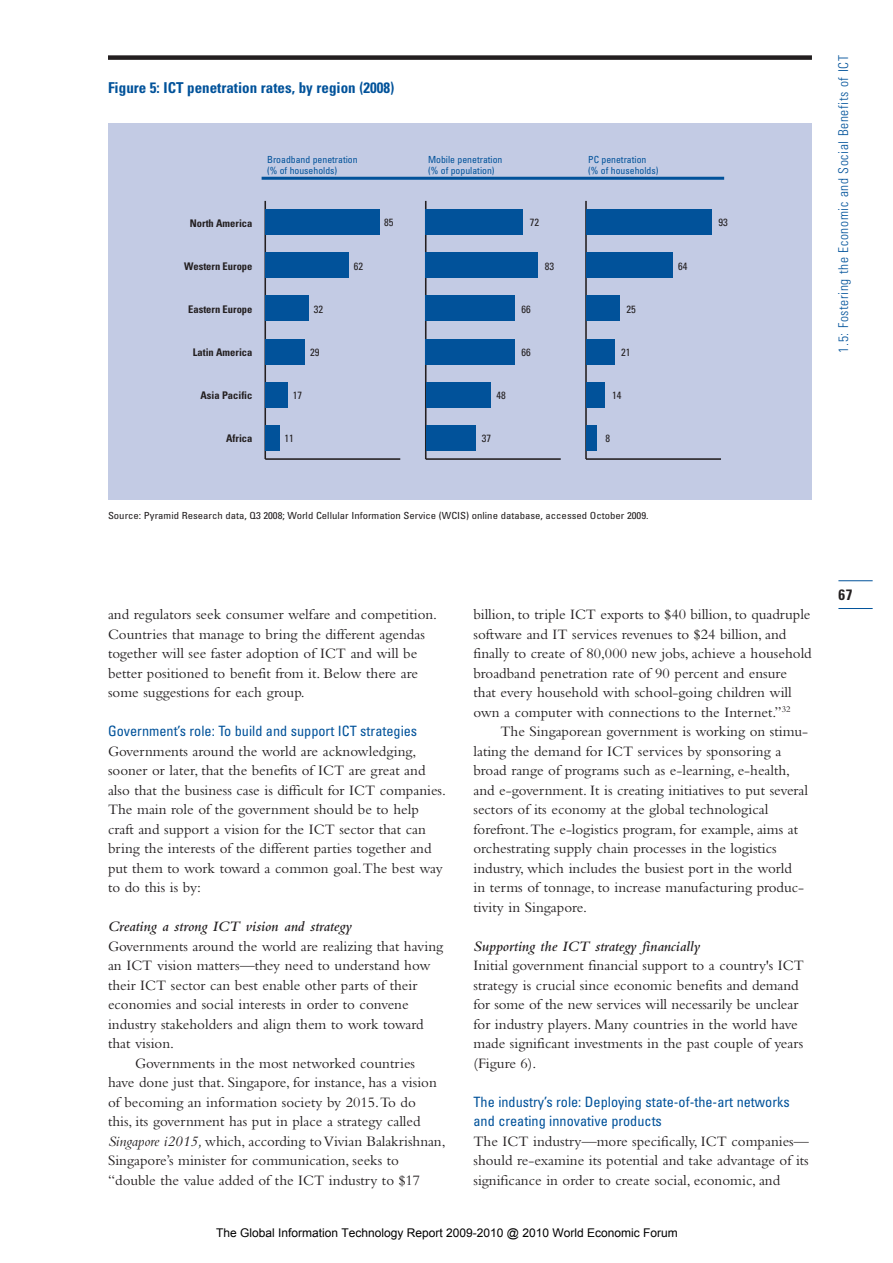
<style>
.page{position:relative;width:893px;height:1263px;background:#fff}
.page>*{position:absolute;margin:0;border:0;box-sizing:border-box;transform-origin:0 0}
.t1{font:15px/19.5px "Bembo";color:#231f20}
.t2{font:italic 600 15px "Bembo";color:#231f20}
.t3{font:700 condensed 15px "Univers";color:#01529a}
.t4{font:700 condensed 15px "Univers";color:#231f20}
.t5{font:condensed 14.25px/19.5px "Univers";color:#01529a}
.t6{font:300 condensed 13.5px "Univers";letter-spacing:.045em;color:#01529a}
.t7{font:12px "Arial";color:#000}
.t8{font:700 condensed 10.5px "Univers";color:#231f20}
.t9{font:condensed 10.5px "Univers";color:#231f20}
.t10{font:condensed 9.75px "Univers";color:#231f20;scale:1.1 1}
.t11{font:condensed 9.75px "Univers";color:#01529a}
.s1{font-style:italic}
</style>
<div class="page">
<div style="left:108px;top:55px;width:704px;height:5px;background:#231f20"></div>
<hr style="left:838px;top:580px;width:35px;height:1px;background:#01529a">
<hr style="left:838px;top:608px;width:35px;height:1px;background:#01529a">
<div style="left:108px;top:123px;width:704px;height:376px;background:#c3cbe4"></div>
<hr style="left:265px;top:458px;width:135px;height:2px;background:#231f20">
<hr style="left:264px;top:201px;width:2px;height:258px;background:#231f20">
<div style="left:265px;top:210px;width:115px;height:25px;background:#01529a"></div>
<div style="left:265px;top:253px;width:84px;height:25px;background:#01529a"></div>
<div style="left:265px;top:296px;width:43px;height:25px;background:#01529a"></div>
<div style="left:265px;top:339px;width:39px;height:25px;background:#01529a"></div>
<div style="left:265px;top:382px;width:23px;height:25px;background:#01529a"></div>
<div style="left:265px;top:425px;width:15px;height:25px;background:#01529a"></div>
<hr style="left:586px;top:458px;width:135px;height:2px;background:#231f20">
<hr style="left:585px;top:201px;width:2px;height:258px;background:#231f20">
<div style="left:586px;top:210px;width:126px;height:25px;background:#01529a"></div>
<div style="left:586px;top:253px;width:86px;height:25px;background:#01529a"></div>
<div style="left:586px;top:296px;width:34px;height:25px;background:#01529a"></div>
<div style="left:586px;top:339px;width:28px;height:25px;background:#01529a"></div>
<div style="left:586px;top:382px;width:19px;height:25px;background:#01529a"></div>
<div style="left:586px;top:425px;width:11px;height:25px;background:#01529a"></div>
<hr style="left:426px;top:458px;width:135px;height:2px;background:#231f20">
<hr style="left:425px;top:201px;width:2px;height:258px;background:#231f20">
<div style="left:426px;top:210px;width:97px;height:25px;background:#01529a"></div>
<div style="left:426px;top:253px;width:112px;height:25px;background:#01529a"></div>
<div style="left:426px;top:296px;width:89px;height:25px;background:#01529a"></div>
<div style="left:426px;top:339px;width:89px;height:25px;background:#01529a"></div>
<div style="left:426px;top:382px;width:65px;height:25px;background:#01529a"></div>
<div style="left:426px;top:425px;width:50px;height:25px;background:#01529a"></div>
<hr style="left:262px;top:177px;width:462px;height:3px;background:#01529a">
<p class="t3" style="left:108px;top:82px;width:288px">Figure 5: ICT penetration rates, by region (2008)</p>
<p class="t11" style="left:267px;top:156px;width:92px">Broadband penetration</p>
<p class="t11" style="left:428px;top:156px;width:76px">Mobile penetration</p>
<p class="t11" style="left:588px;top:156px;width:60px">PC penetration</p>
<p class="t11" style="left:267px;top:166px;width:72px">(% of households)</p>
<p class="t11" style="left:428px;top:166px;width:68px">(% of population)</p>
<p class="t11" style="left:588px;top:166px;width:72px">(% of households)</p>
<p class="t8" style="left:190px;top:219px;width:64px">North America</p>
<p class="t8" style="left:184px;top:262px;width:70px">Western Europe</p>
<p class="t8" style="left:188px;top:305px;width:66px">Eastern Europe</p>
<p class="t8" style="left:193px;top:348px;width:61px">Latin America</p>
<p class="t8" style="left:200px;top:391px;width:54px">Asia Pacific</p>
<p class="t8" style="left:226px;top:435px;width:28px">Africa</p>
<p class="t9" style="left:314px;top:305px;width:11px">32</p>
<p class="t9" style="left:310px;top:348px;width:11px">29</p>
<p class="t9" style="left:293px;top:391px;width:11px">17</p>
<p class="t9" style="left:285px;top:435px;width:11px">11</p>
<p class="t9" style="left:354px;top:262px;width:11px">62</p>
<p class="t9" style="left:384px;top:219px;width:11px">85</p>
<p class="t9" style="left:496px;top:391px;width:11px">48</p>
<p class="t9" style="left:482px;top:435px;width:11px">37</p>
<p class="t9" style="left:530px;top:219px;width:11px">72</p>
<p class="t9" style="left:521px;top:305px;width:11px">66</p>
<p class="t9" style="left:521px;top:348px;width:11px">66</p>
<p class="t9" style="left:545px;top:262px;width:11px">83</p>
<p class="t9" style="left:626px;top:305px;width:11px">25</p>
<p class="t9" style="left:621px;top:348px;width:11px">21</p>
<p class="t9" style="left:612px;top:391px;width:11px">14</p>
<p class="t9" style="left:678px;top:262px;width:11px">64</p>
<p class="t9" style="left:718px;top:219px;width:11px">93</p>
<p class="t6" style="left:838px;top:353px;width:299px;rotate:-90deg">1.5: Fostering the Economic and Social Benefits of ICT</p>
<p class="t10" style="left:108px;top:512px;width:493px">Source: Pyramid Research data, Q3 2008; World Cellular Information Service (WCIS) online database, accessed October 2009.</p>
<p class="t1" style="left:108px;top:606px;width:331px">and regulators seek consumer welfare and competition.<br>Countries that manage to bring the different agendas together will see faster adoption of ICT and will be better positioned to benefit from it. Below there are some suggestions for each group.</p>
<p class="t5" style="left:108px;top:722px;width:311px">Government’s role: To build and support ICT strategies</p>
<p class="t1" style="left:108px;top:742px;width:340px">Governments around the world are acknowledging, sooner or later, that the benefits of ICT are great and also that the business case is difficult for ICT companies.<br>The main role of the government should be to help craft and support a vision for the ICT sector that can bring the interests of the different parties together and put them to work toward a common goal.The best way to do this is by:</p>
<p class="t2" style="left:108px;top:921px;width:245px">Creating a strong ICT vision and strategy</p>
<p class="t1" style="left:108px;top:937px;width:337px">Governments around the world are realizing that having</p>
<p class="t1" style="left:108px;top:957px;width:324px">an ICT vision matters—they need to understand how</p>
<p class="t1" style="left:108px;top:976px;width:311px">their ICT sector can best enable other parts of their</p>
<p class="t1" style="left:108px;top:996px;width:302px">economies and social interests in order to convene</p>
<p class="t1" style="left:108px;top:1015px;width:317px">industry stakeholders and align them to work toward</p>
<p class="t1" style="left:108px;top:1035px;width:68px">that vision.</p>
<p class="t1" style="left:135px;top:1054px;width:282px">Governments in the most networked countries</p>
<p class="t1" style="left:108px;top:1074px;width:330px">have done just that. Singapore, for instance, has a vision</p>
<p class="t1" style="left:108px;top:1093px;width:309px">of becoming an information society by 2015.To do</p>
<p class="t1" style="left:108px;top:1113px;width:314px">this, its government has put in place a strategy called</p>
<p class="t1" style="left:108px;top:1132px;width:339px"><span class="s1">Singapore i2015,</span> which, according to Vivian Balakrishnan,</p>
<p class="t1" style="left:108px;top:1152px;width:293px">Singapore’s minister for communication, seeks to</p>
<p class="t1" style="left:108px;top:1171px;width:314px">“double the value added of the ICT industry to $17</p>
<p class="t1" style="left:473px;top:606px;width:340px">billion, to triple ICT exports to $40 billion, to quadruple software and IT services revenues to $24 billion, and finally to create of 80,000 new jobs, achieve a household broadband penetration rate of 90 percent and ensure that every household with school-going children will own a computer with connections to the Internet.”<sup>32</sup></p>
<p class="t1" style="left:473px;top:723px;width:336px;text-indent:27px">The Singaporean government is working on stimu&shy;lating the demand for ICT services by sponsoring a broad range of programs such as e-learning, e-health, and e-government. It is creating initiatives to put several sectors of its economy at the global technological forefront.The e-logistics program, for example, aims at orchestrating supply chain processes in the logistics industry, which includes the busiest port in the world<br>in terms of tonnage, to increase manufacturing produc&shy;tivity in Singapore.</p>
<p class="t2" style="left:473px;top:940px;width:228px">Supporting the ICT strategy financially</p>
<p class="t1" style="left:473px;top:957px;width:332px">Initial government financial support to a country's ICT strategy is crucial since economic benefits and demand for some of the new services will necessarily be unclear for industry players. Many countries in the world have made significant investments in the past couple of years (Figure 6).</p>
<p class="t5" style="left:473px;top:1093px;width:318px">The industry’s role: Deploying state-of-the-art networks and creating innovative products</p>
<p class="t1" style="left:473px;top:1132px;width:337px;text-align:justify">The ICT industry—more specifically, ICT companies— should re-examine its potential and take advantage of its significance in order to create social, economic, and</p>
<p class="t7" style="left:216px;top:1225px;width:463px">The Global Information Technology Report 2009-2010 @ 2010 World Economic Forum</p>
<p class="t4" style="left:838px;top:589px;width:15px">67</p>
</div>
